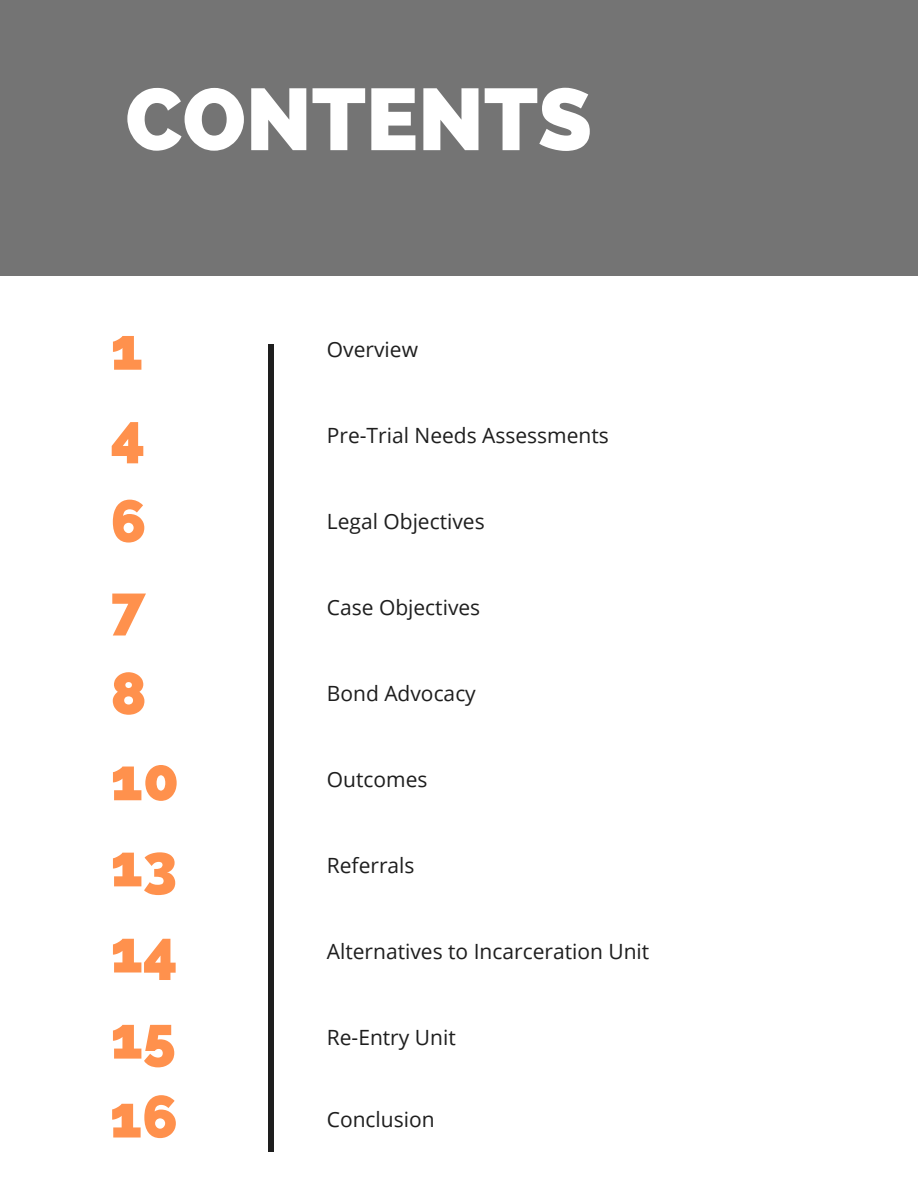
<style>
.page{position:relative;width:918px;height:1188px;background:#fff}
.page>*{position:absolute;margin:0;border:0;box-sizing:border-box;transform-origin:0 0}
.t1{font:800 87.15px "Raleway";color:#fff}
.t2{font:800 59.1px "Raleway";color:#ff914d}
.t3{font:21px "Open Sans";color:#1e1e1e}
</style>
<div class="page">
<div style="left:0;top:0;width:918px;height:276px;background:#747474"></div>
<div style="left:268px;top:344px;width:6px;height:808px;background:#1e1e1e"></div>
<p class="t1" style="left:125px;top:68px;width:468px">CONTENTS</p>
<p class="t2" style="left:111px;top:314px;width:34px">1</p>
<p class="t2" style="left:111px;top:400px;width:36px">4</p>
<p class="t2" style="left:111px;top:486px;width:37px">6</p>
<p class="t2" style="left:111px;top:573px;width:37px">7</p>
<p class="t2" style="left:111px;top:659px;width:38px">8</p>
<p class="t2" style="left:111px;top:745px;width:70px">10</p>
<p class="t2" style="left:111px;top:831px;width:68px">13</p>
<p class="t2" style="left:111px;top:917px;width:68px">14</p>
<p class="t2" style="left:111px;top:1003px;width:67px">15</p>
<p class="t2" style="left:110px;top:1082px;width:70px">16</p>
<p class="t3" style="left:327px;top:334px;width:93px">Overview</p>
<p class="t3" style="left:327px;top:420px;width:284px">Pre-Trial Needs Assessments</p>
<p class="t3" style="left:327px;top:506px;width:159px">Legal Objectives</p>
<p class="t3" style="left:327px;top:592px;width:155px">Case Objectives</p>
<p class="t3" style="left:327px;top:679px;width:151px">Bond Advocacy</p>
<p class="t3" style="left:327px;top:765px;width:102px">Outcomes</p>
<p class="t3" style="left:327px;top:851px;width:89px">Referrals</p>
<p class="t3" style="left:327px;top:937px;width:324px">Alternatives to Incarceration Unit</p>
<p class="t3" style="left:327px;top:1023px;width:130px">Re-Entry Unit</p>
<p class="t3" style="left:327px;top:1105px;width:109px">Conclusion</p>
</div>
